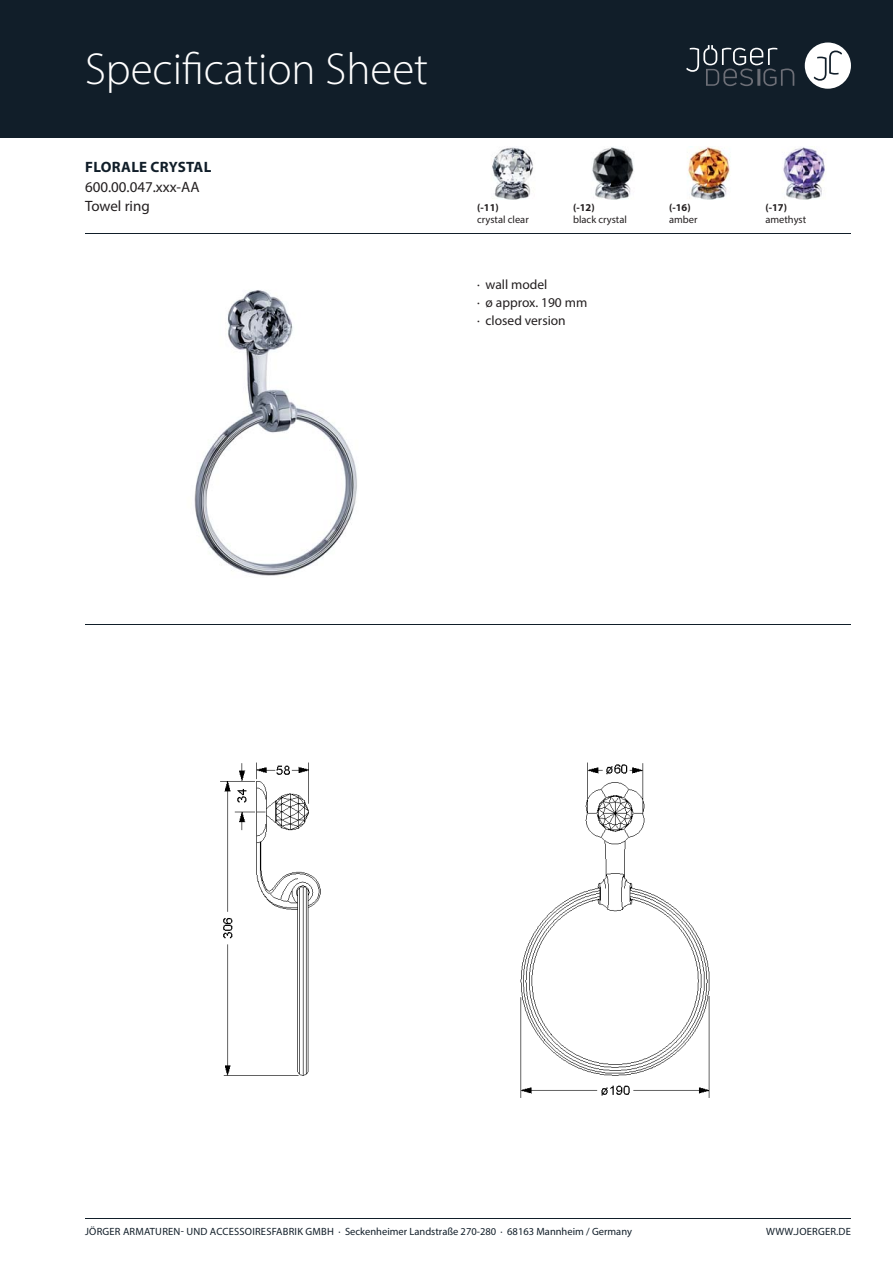
<style>
.page{position:relative;width:893px;height:1263px;background:#fff}
.page>*{position:absolute;margin:0;border:0;box-sizing:border-box;transform-origin:0 0}
.t1{font:300 45px "Myriad Pro";color:#fff}
.t2{font:15px "Myriad Pro";color:#231f20}
.t3{font:700 15px "Myriad Pro";letter-spacing:.02em;color:#111e29}
.t4{font:13.5px/18px "Myriad Pro";color:#231f20}
.t5{font:10.5px "Myriad Pro";letter-spacing:.005em;color:#111e29}
.t6{font:10.5px "Myriad Pro";color:#231f20}
.t7{font:700 10.5px "Myriad Pro";color:#231f20}
</style>
<div class="page">
<div style="left:0;top:0;width:893px;height:138px;background:#111e29"></div>
<div style="left:805px;top:43px;width:46px;height:46px;background:#fff;border-radius:50%"></div>
<svg style="left:814px;top:51px;width:28px;height:30px"></svg>
<svg style="left:686px;top:45px;width:108px;height:41px"></svg>
<hr style="left:85px;top:1218px;width:766px;height:1px;background:#111e29">
<hr style="left:85px;top:233px;width:766px;height:1px;background:#111e29">
<hr style="left:85px;top:624px;width:766px;height:1px;background:#111e29">
<img style="left:194px;top:290px;width:163px;height:286px">
<img style="left:220px;top:762px;width:490px;height:336px">
<img style="left:492px;top:147px;width:41px;height:53px">
<img style="left:592px;top:147px;width:42px;height:53px">
<img style="left:687px;top:147px;width:43px;height:53px">
<img style="left:783px;top:147px;width:42px;height:53px">
<h1 class="t1" style="left:85px;top:52px;width:345px">Specification Sheet</h1>
<h2 class="t3" style="left:85px;top:161px;width:128px">FLORALE CRYSTAL</h2>
<h2 class="t2" style="left:85px;top:200px;width:66px">Towel ring</h2>
<h2 class="t2" style="left:85px;top:181px;width:116px">600.00.047.xxx-AA</h2>
<p class="t7" style="left:477px;top:204px;width:23px">(-11)</p>
<p class="t6" style="left:477px;top:216px;width:53px">crystal clear</p>
<p class="t7" style="left:573px;top:204px;width:23px">(-12)</p>
<p class="t6" style="left:573px;top:216px;width:55px">black crystal</p>
<p class="t4" style="left:477px;top:277px;width:112px">· wall model<br>· ø approx. 190 mm · closed version</p>
<p class="t7" style="left:669px;top:204px;width:23px">(-16)</p>
<p class="t6" style="left:669px;top:216px;width:30px">amber</p>
<p class="t7" style="left:765px;top:204px;width:23px">(-17)</p>
<p class="t6" style="left:765px;top:216px;width:42px">amethyst</p>
<p class="t5" style="left:85px;top:1228px;width:548px">JÖRGER ARMATUREN- UND ACCESSOIRESFABRIK GMBH · Seckenheimer Landstraße 270-280 · 68163 Mannheim / Germany</p>
<p class="t5" style="left:766px;top:1228px;width:86px">WWW.JOERGER.DE</p>
</div>
